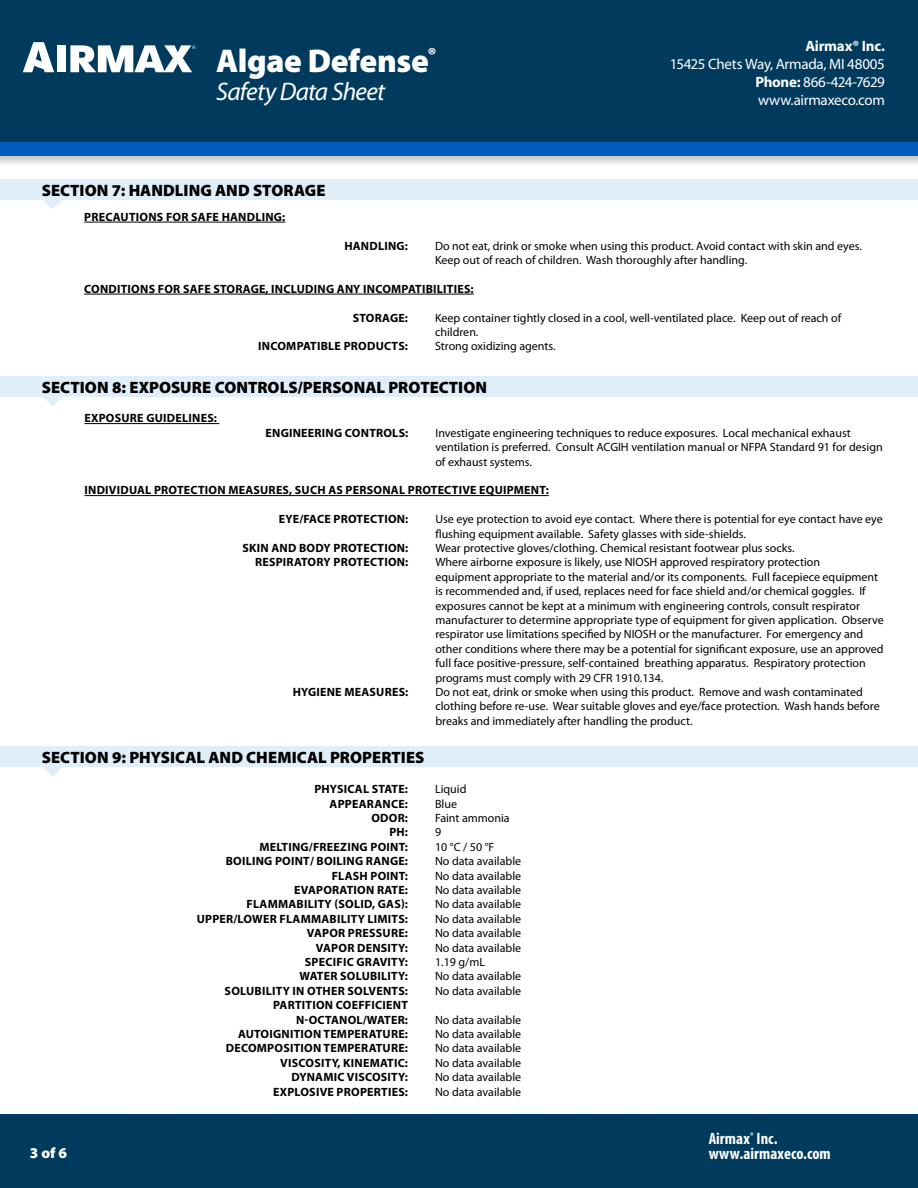
<style>
.page{position:relative;width:918px;height:1188px;background:#fff}
.page>*{position:absolute;margin:0;border:0;box-sizing:border-box;transform-origin:0 0}
.t1{font:900 33px "Myriad Pro";letter-spacing:-.015em;color:#fff}
.t2{font:italic 25.5px "Myriad Pro";letter-spacing:-.03em;color:#fff}
.t3{font:900 16.5px "Myriad Pro";letter-spacing:.005em;color:#000}
.t4{font:700 condensed 16.5px "Myriad Pro";letter-spacing:.005em;color:#fff}
.t5{font:15px/18px "Myriad Pro";letter-spacing:-.02em;color:#fff;text-align:justify}
.t6{font:700 15px "Myriad Pro";letter-spacing:-.015em;color:#fff}
.t7{font:900 15px "Myriad Pro";color:#fff}
.t8{font:12px/14.4px "Myriad Pro";color:#000}
.t9{font:700 12px/14.4px "Myriad Pro";letter-spacing:.02em;color:#000;text-align:right}
.s1{font-weight:700}
</style>
<div class="page">
<div style="left:0;top:0;width:918px;height:155px;background:#003a5d"></div>
<div style="left:0;top:140px;width:918px;height:28px;background:#000;opacity:.25"></div>
<div style="left:0;top:142px;width:918px;height:13px;background:#005cb9"></div>
<div style="left:0;top:1114px;width:918px;height:74px;background:#003a5d"></div>
<svg style="left:23px;top:42px;width:31px;height:30px"></svg>
<div style="left:57px;top:45px;width:9px;height:27px;background:#fff"></div>
<svg style="left:70px;top:45px;width:125px;height:27px"></svg>
<div style="left:0;top:376px;width:918px;height:21px;background:#e0eef9"></div>
<svg style="left:44px;top:397px;width:18px;height:9px"></svg>
<hr style="left:85px;top:423px;width:134px;height:1px;background:#000">
<hr style="left:85px;top:495px;width:464px;height:1px;background:#000">
<div style="left:0;top:746px;width:918px;height:21px;background:#e0eef9"></div>
<svg style="left:43px;top:767px;width:19px;height:10px"></svg>
<div style="left:0;top:179px;width:918px;height:21px;background:#e0eef9"></div>
<svg style="left:43px;top:200px;width:19px;height:10px"></svg>
<hr style="left:84px;top:222px;width:201px;height:1px;background:#000">
<hr style="left:84px;top:294px;width:390px;height:1px;background:#000">
<h1 class="t1" style="left:216px;top:39px;width:222px">Algae Defense<sup>®</sup></h1>
<h2 class="t2" style="left:216px;top:76px;width:170px">Safety Data Sheet</h2>
<h3 class="t3" style="left:42px;top:179px;width:285px">SECTION 7: HANDLING AND STORAGE</h3>
<p class="t9" style="left:84px;top:209px;width:203px">PRECAUTIONS FOR SAFE HANDLING:</p>
<p class="t6" style="left:805px;top:36px;width:81px">Airmax® Inc.</p>
<p class="t5" style="left:755px;top:54px;width:131px;text-indent:-85px">15425 Chets Way, Armada, MI 48005<br><span class="s1">Phone:</span> 866-424-7629 www.airmaxeco.com</p>
<p class="t9" style="left:344px;top:238px;width:65px">HANDLING:</p>
<p class="t8" style="left:435px;top:238px;width:428px">Do not eat, drink or smoke when using this product. Avoid contact with skin and eyes.<br>Keep out of reach of children. Wash thoroughly after handling.</p>
<p class="t9" style="left:84px;top:281px;width:391px">CONDITIONS FOR SAFE STORAGE, INCLUDING ANY INCOMPATIBILITIES:</p>
<p class="t9" style="left:353px;top:310px;width:57px">STORAGE:</p>
<p class="t8" style="left:435px;top:310px;width:408px">Keep container tightly closed in a cool, well-ventilated place. Keep out of reach of children.</p>
<p class="t9" style="left:258px;top:339px;width:151px">INCOMPATIBLE PRODUCTS:</p>
<p class="t8" style="left:435px;top:339px;width:122px">Strong oxidizing agents.</p>
<h3 class="t3" style="left:42px;top:376px;width:447px">SECTION 8: EXPOSURE CONTROLS/PERSONAL PROTECTION</h3>
<p class="t9" style="left:85px;top:411px;width:134px">EXPOSURE GUIDELINES:</p>
<p class="t9" style="left:266px;top:425px;width:144px">ENGINEERING CONTROLS:</p>
<p class="t8" style="left:435px;top:425px;width:449px">Investigate engineering techniques to reduce exposures. Local mechanical exhaust ventilation is preferred. Consult ACGIH ventilation manual or NFPA Standard 91 for design of exhaust systems.</p>
<p class="t9" style="left:85px;top:483px;width:466px">INDIVIDUAL PROTECTION MEASURES, SUCH AS PERSONAL PROTECTIVE EQUIPMENT:</p>
<p class="t9" style="left:279px;top:512px;width:131px">EYE/FACE PROTECTION:</p>
<p class="t8" style="left:435px;top:512px;width:449px">Use eye protection to avoid eye contact. Where there is potential for eye contact have eye flushing equipment available. Safety glasses with side-shields.</p>
<p class="t9" style="left:243px;top:540px;width:167px">SKIN AND BODY PROTECTION:</p>
<p class="t8" style="left:435px;top:541px;width:361px">Wear protective gloves/clothing. Chemical resistant footwear plus socks.</p>
<p class="t9" style="left:255px;top:555px;width:155px">RESPIRATORY PROTECTION:</p>
<p class="t8" style="left:435px;top:555px;width:450px">Where airborne exposure is likely, use NIOSH approved respiratory protection<br>equipment appropriate to the material and/or its components. Full facepiece equipment is recommended and, if used, replaces need for face shield and/or chemical goggles. If exposures cannot be kept at a minimum with engineering controls, consult respirator manufacturer to determine appropriate type of equipment for given application. Observe respirator use limitations specified by NIOSH or the manufacturer. For emergency and other conditions where there may be a potential for significant exposure, use an approved full face positive-pressure, self-contained breathing apparatus. Respiratory protection programs must comply with 29 CFR 1910.134.</p>
<p class="t9" style="left:293px;top:684px;width:117px">HYGIENE MEASURES:</p>
<p class="t8" style="left:435px;top:685px;width:446px">Do not eat, drink or smoke when using this product. Remove and wash contaminated clothing before re-use. Wear suitable gloves and eye/face protection. Wash hands before breaks and immediately after handling the product.</p>
<h3 class="t3" style="left:42px;top:746px;width:384px">SECTION 9: PHYSICAL AND CHEMICAL PROPERTIES</h3>
<p class="t9" style="left:314px;top:782px;width:95px">PHYSICAL STATE:</p>
<p class="t8" style="left:435px;top:782px;width:33px">Liquid</p>
<p class="t9" style="left:330px;top:796px;width:80px">APPEARANCE:</p>
<p class="t8" style="left:435px;top:796px;width:23px">Blue</p>
<p class="t9" style="left:371px;top:810px;width:38px">ODOR:</p>
<p class="t8" style="left:435px;top:811px;width:76px">Faint ammonia</p>
<p class="t9" style="left:389px;top:825px;width:20px">PH:</p>
<p class="t8" style="left:435px;top:825px;width:8px">9</p>
<p class="t9" style="left:259px;top:839px;width:150px">MELTING/FREEZING POINT:</p>
<p class="t8" style="left:435px;top:839px;width:61px">10 °C / 50 °F</p>
<p class="t9" style="left:226px;top:854px;width:184px">BOILING POINT/ BOILING RANGE:</p>
<p class="t8" style="left:435px;top:854px;width:88px">No data available</p>
<p class="t9" style="left:332px;top:868px;width:78px">FLASH POINT:</p>
<p class="t8" style="left:435px;top:868px;width:88px">No data available</p>
<p class="t9" style="left:294px;top:882px;width:116px">EVAPORATION RATE:</p>
<p class="t8" style="left:435px;top:883px;width:88px">No data available</p>
<p class="t9" style="left:247px;top:897px;width:163px">FLAMMABILITY (SOLID, GAS):</p>
<p class="t8" style="left:435px;top:897px;width:88px">No data available</p>
<p class="t9" style="left:197px;top:911px;width:213px">UPPER/LOWER FLAMMABILITY LIMITS:</p>
<p class="t8" style="left:435px;top:911px;width:88px">No data available</p>
<p class="t9" style="left:307px;top:926px;width:103px">VAPOR PRESSURE:</p>
<p class="t8" style="left:435px;top:926px;width:88px">No data available</p>
<p class="t9" style="left:316px;top:940px;width:94px">VAPOR DENSITY:</p>
<p class="t8" style="left:435px;top:940px;width:88px">No data available</p>
<p class="t9" style="left:305px;top:954px;width:105px">SPECIFIC GRAVITY:</p>
<p class="t8" style="left:435px;top:955px;width:51px">1.19 g/mL</p>
<p class="t9" style="left:300px;top:969px;width:110px">WATER SOLUBILITY:</p>
<p class="t8" style="left:435px;top:969px;width:88px">No data available</p>
<p class="t9" style="left:225px;top:983px;width:185px">SOLUBILITY IN OTHER SOLVENTS:</p>
<p class="t8" style="left:435px;top:983px;width:88px">No data available</p>
<p class="t9" style="left:273px;top:998px;width:136px">PARTITION COEFFICIENT<br>N-OCTANOL/WATER:</p>
<p class="t8" style="left:435px;top:1012px;width:88px">No data available</p>
<p class="t9" style="left:238px;top:1026px;width:172px">AUTOIGNITION TEMPERATURE:</p>
<p class="t8" style="left:435px;top:1027px;width:88px">No data available</p>
<p class="t9" style="left:226px;top:1041px;width:184px">DECOMPOSITION TEMPERATURE:</p>
<p class="t8" style="left:435px;top:1041px;width:88px">No data available</p>
<p class="t9" style="left:280px;top:1055px;width:129px">VISCOSITY, KINEMATIC:</p>
<p class="t8" style="left:435px;top:1055px;width:88px">No data available</p>
<p class="t9" style="left:291px;top:1070px;width:118px">DYNAMIC VISCOSITY:</p>
<p class="t8" style="left:435px;top:1070px;width:88px">No data available</p>
<p class="t9" style="left:273px;top:1084px;width:136px">EXPLOSIVE PROPERTIES:</p>
<p class="t8" style="left:435px;top:1084px;width:88px">No data available</p>
<h3 class="t4" style="left:709px;top:1129px;width:70px">Airmax<sup>®</sup> Inc.</h3>
<p class="t7" style="left:30px;top:1143px;width:39px">3 of 6</p>
<h3 class="t4" style="left:709px;top:1144px;width:124px">www.airmaxeco.com</h3>
</div>
